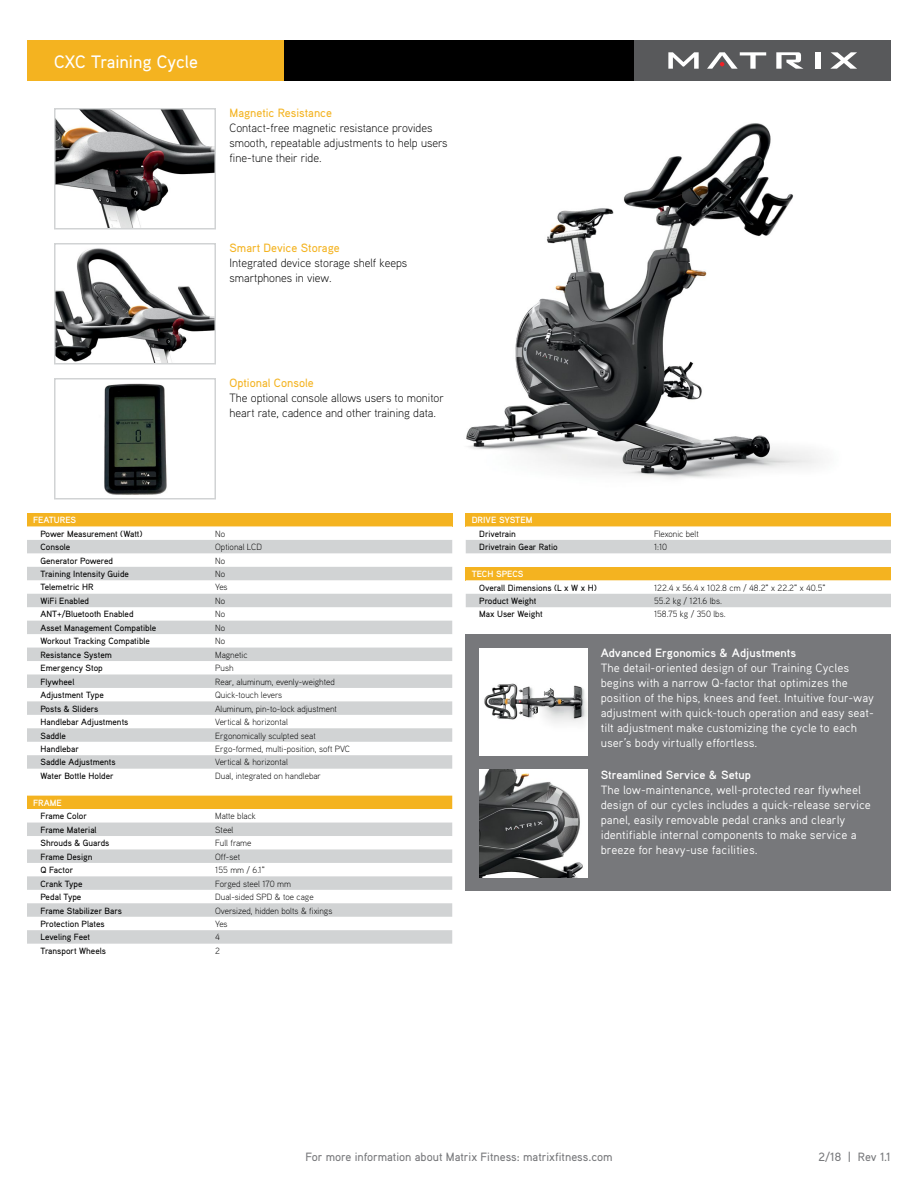
<style>
.page{position:relative;width:918px;height:1188px;background:#fff}
.page>*{position:absolute;margin:0;border:0;box-sizing:border-box;transform-origin:0 0}
.Heading__Product{font:500 18px "Aaux Pro OT";color:#fff}
.Feature_Copy{font:12px/15px "Aaux Pro OT";color:#fff}
.Body_Copy{font:300 12px/15px "Aaux Pro OT";color:#000}
.t1{font:500 12px "Aaux Pro OT";color:#77787b}
.Feature_Heading__Whi{font:700 12px "Aaux Pro OT";color:#fff}
.Body_Heading__Yellow{font:500 12px "Aaux Pro OT";color:#f4b320}
.Spec_Table_Copy__Med{font:500 9px "Aaux Pro OT";color:#000}
.Spec_Table_Copy{font:300 9px "Aaux Pro OT";color:#000}
.Spec_Table_Heading{font:700 9px "Aaux Pro OT";color:#fff}
</style>
<div class="page">
<div style="left:27px;top:40px;width:864px;height:41px;background:#000"></div>
<div style="left:634px;top:40px;width:257px;height:41px;background:#58595b"></div>
<div style="left:27px;top:40px;width:257px;height:41px;background:#f4b320"></div>
<svg style="left:668px;top:52px;width:31px;height:17px"></svg>
<svg style="left:776px;top:52px;width:27px;height:17px"></svg>
<svg style="left:830px;top:52px;width:27px;height:17px"></svg>
<div style="left:815px;top:52px;width:5px;height:17px;background:#fff"></div>
<svg style="left:707px;top:52px;width:59px;height:17px"></svg>
<img style="left:466px;top:123px;width:355px;height:356px">
<div style="left:27px;top:513px;width:425px;height:13px;background:#f4b320"></div>
<svg style="left:27px;top:540px;width:425px;height:229px;fill:#d7d9da"></svg>
<div style="left:27px;top:796px;width:425px;height:13px;background:#f4b320"></div>
<svg style="left:27px;top:822px;width:425px;height:1px"></svg>
<svg style="left:27px;top:823px;width:425px;height:121px;fill:#d1d3d4"></svg>
<div style="left:466px;top:513px;width:425px;height:13px;background:#f4b320"></div>
<svg style="left:466px;top:526px;width:425px;height:27px"></svg>
<div style="left:466px;top:567px;width:425px;height:13px;background:#f4b320"></div>
<svg style="left:466px;top:580px;width:425px;height:28px"></svg>
<img style="left:57px;top:111px;width:156px;height:116px">
<div style="left:54px;top:108px;width:162px;height:122px;border:2px solid #d1d3d4"></div>
<img style="left:57px;top:248px;width:156px;height:113px">
<div style="left:54px;top:243px;width:162px;height:121px;border:2px solid #d1d3d4"></div>
<img style="left:104px;top:383px;width:63px;height:112px">
<div style="left:54px;top:378px;width:162px;height:122px;border:2px solid #d1d3d4"></div>
<div style="left:466px;top:634px;width:425px;height:257px;background:#77787b"></div>
<img style="left:479px;top:648px;width:108px;height:108px">
<img style="left:479px;top:770px;width:108px;height:108px">
<p class="Heading__Product" style="left:54px;top:50px;width:145px">CXC Training Cycle</p>
<p class="Body_Heading__Yellow" style="left:230px;top:106px;width:104px">Magnetic Resistance</p>
<p class="Body_Copy" style="left:230px;top:120px;width:220px">Contact-free magnetic resistance provides smooth, repeatable adjustments to help users fine-tune their ride.</p>
<p class="Body_Heading__Yellow" style="left:230px;top:241px;width:112px">Smart Device Storage</p>
<p class="Body_Copy" style="left:230px;top:255px;width:179px">Integrated device storage shelf keeps smartphones in view.</p>
<p class="Body_Heading__Yellow" style="left:230px;top:376px;width:86px">Optional Console</p>
<p class="Body_Copy" style="left:230px;top:390px;width:216px">The optional console allows users to monitor heart rate, cadence and other training data.</p>
<p class="Spec_Table_Heading" style="left:33px;top:514px;width:45px">FEATURES</p>
<p class="Spec_Table_Copy__Med" style="left:40px;top:528px;width:104px">Power Measurement (Watt)</p>
<p class="Spec_Table_Copy" style="left:215px;top:528px;width:11px">No</p>
<p class="Spec_Table_Copy__Med" style="left:40px;top:541px;width:31px">Console</p>
<p class="Spec_Table_Copy" style="left:215px;top:541px;width:48px">Optional LCD</p>
<p class="Spec_Table_Copy__Med" style="left:40px;top:555px;width:74px">Generator Powered</p>
<p class="Spec_Table_Copy" style="left:215px;top:555px;width:11px">No</p>
<p class="Spec_Table_Copy__Med" style="left:40px;top:568px;width:90px">Training Intensity Guide</p>
<p class="Spec_Table_Copy" style="left:215px;top:568px;width:11px">No</p>
<p class="Spec_Table_Copy__Med" style="left:40px;top:582px;width:55px">Telemetric HR</p>
<p class="Spec_Table_Copy" style="left:215px;top:582px;width:14px">Yes</p>
<p class="Spec_Table_Copy__Med" style="left:40px;top:595px;width:50px">WiFi Enabled</p>
<p class="Spec_Table_Copy" style="left:215px;top:595px;width:11px">No</p>
<p class="Spec_Table_Copy__Med" style="left:40px;top:609px;width:95px">ANT+/Bluetooth Enabled</p>
<p class="Spec_Table_Copy" style="left:215px;top:609px;width:11px">No</p>
<p class="Spec_Table_Copy__Med" style="left:40px;top:622px;width:117px">Asset Management Compatible</p>
<p class="Spec_Table_Copy" style="left:215px;top:622px;width:11px">No</p>
<p class="Spec_Table_Copy__Med" style="left:40px;top:636px;width:111px">Workout Tracking Compatible</p>
<p class="Spec_Table_Copy" style="left:215px;top:636px;width:11px">No</p>
<p class="Spec_Table_Copy__Med" style="left:40px;top:649px;width:73px">Resistance System</p>
<p class="Spec_Table_Copy" style="left:215px;top:649px;width:34px">Magnetic</p>
<p class="Spec_Table_Copy__Med" style="left:40px;top:662px;width:64px">Emergency Stop</p>
<p class="Spec_Table_Copy" style="left:215px;top:662px;width:20px">Push</p>
<p class="Spec_Table_Copy__Med" style="left:40px;top:676px;width:35px">Flywheel</p>
<p class="Spec_Table_Copy" style="left:215px;top:676px;width:121px">Rear, aluminum, evenly-weighted</p>
<p class="Spec_Table_Copy__Med" style="left:40px;top:689px;width:65px">Adjustment Type</p>
<p class="Spec_Table_Copy" style="left:215px;top:689px;width:69px">Quick-touch levers</p>
<p class="Spec_Table_Copy__Med" style="left:40px;top:703px;width:59px">Posts &amp; Sliders</p>
<p class="Spec_Table_Copy" style="left:215px;top:703px;width:123px">Aluminum, pin-to-lock adjustment</p>
<p class="Spec_Table_Copy__Med" style="left:40px;top:716px;width:89px">Handlebar Adjustments</p>
<p class="Spec_Table_Copy" style="left:215px;top:716px;width:74px">Vertical &amp; horizontal</p>
<p class="Spec_Table_Copy__Med" style="left:40px;top:730px;width:27px">Saddle</p>
<p class="Spec_Table_Copy" style="left:215px;top:730px;width:102px">Ergonomically sculpted seat</p>
<p class="Spec_Table_Copy__Med" style="left:40px;top:743px;width:40px">Handlebar</p>
<p class="Spec_Table_Copy" style="left:215px;top:743px;width:136px">Ergo-formed, multi-position, soft PVC</p>
<p class="Spec_Table_Copy__Med" style="left:40px;top:757px;width:77px">Saddle Adjustments</p>
<p class="Spec_Table_Copy" style="left:215px;top:757px;width:74px">Vertical &amp; horizontal</p>
<p class="Spec_Table_Copy__Med" style="left:40px;top:770px;width:75px">Water Bottle Holder</p>
<p class="Spec_Table_Copy" style="left:215px;top:770px;width:107px">Dual, integrated on handlebar</p>
<p class="Spec_Table_Heading" style="left:33px;top:797px;width:30px">FRAME</p>
<p class="Spec_Table_Copy__Med" style="left:40px;top:811px;width:48px">Frame Color</p>
<p class="Spec_Table_Copy" style="left:215px;top:811px;width:42px">Matte black</p>
<p class="Spec_Table_Copy__Med" style="left:40px;top:824px;width:58px">Frame Material</p>
<p class="Spec_Table_Copy" style="left:215px;top:824px;width:20px">Steel</p>
<p class="Spec_Table_Copy__Med" style="left:40px;top:837px;width:70px">Shrouds &amp; Guards</p>
<p class="Spec_Table_Copy" style="left:215px;top:837px;width:38px">Full frame</p>
<p class="Spec_Table_Copy__Med" style="left:40px;top:851px;width:54px">Frame Design</p>
<p class="Spec_Table_Copy" style="left:215px;top:851px;width:26px">Off-set</p>
<p class="Spec_Table_Copy__Med" style="left:40px;top:864px;width:34px">Q Factor</p>
<p class="Spec_Table_Copy" style="left:215px;top:864px;width:51px">155 mm / 6.1"</p>
<p class="Spec_Table_Copy__Med" style="left:40px;top:878px;width:44px">Crank Type</p>
<p class="Spec_Table_Copy" style="left:215px;top:878px;width:77px">Forged steel 170 mm</p>
<p class="Spec_Table_Copy__Med" style="left:40px;top:891px;width:42px">Pedal Type</p>
<p class="Spec_Table_Copy" style="left:215px;top:891px;width:100px">Dual-sided SPD &amp; toe cage</p>
<p class="Spec_Table_Copy__Med" style="left:40px;top:905px;width:83px">Frame Stabilizer Bars</p>
<p class="Spec_Table_Copy" style="left:215px;top:905px;width:119px">Oversized, hidden bolts &amp; fixings</p>
<p class="Spec_Table_Copy__Med" style="left:40px;top:918px;width:66px">Protection Plates</p>
<p class="Spec_Table_Copy" style="left:215px;top:918px;width:14px">Yes</p>
<p class="Spec_Table_Copy__Med" style="left:40px;top:932px;width:51px">Leveling Feet</p>
<p class="Spec_Table_Copy" style="left:215px;top:932px;width:6px">4</p>
<p class="Spec_Table_Copy__Med" style="left:40px;top:945px;width:67px">Transport Wheels</p>
<p class="Spec_Table_Copy" style="left:215px;top:945px;width:6px">2</p>
<p class="Spec_Table_Heading" style="left:472px;top:514px;width:62px">DRIVE SYSTEM</p>
<p class="Spec_Table_Copy__Med" style="left:479px;top:528px;width:38px">Drivetrain</p>
<p class="Spec_Table_Copy" style="left:654px;top:528px;width:46px">Flexonic belt</p>
<p class="Spec_Table_Copy__Med" style="left:479px;top:541px;width:80px">Drivetrain Gear Ratio</p>
<p class="Spec_Table_Copy" style="left:654px;top:541px;width:15px">1:10</p>
<p class="Spec_Table_Heading" style="left:472px;top:568px;width:53px">TECH SPECS</p>
<p class="Spec_Table_Copy__Med" style="left:479px;top:582px;width:119px">Overall Dimensions (L x W x H)</p>
<p class="Spec_Table_Copy" style="left:654px;top:582px;width:173px">122.4 x 56.4 x 102.8 cm / 48.2" x 22.2" x 40.5"</p>
<p class="Spec_Table_Copy__Med" style="left:479px;top:595px;width:59px">Product Weight</p>
<p class="Spec_Table_Copy" style="left:654px;top:595px;width:69px">55.2 kg / 121.6 lbs.</p>
<p class="Spec_Table_Copy__Med" style="left:479px;top:609px;width:65px">Max User Weight</p>
<p class="Spec_Table_Copy" style="left:654px;top:609px;width:73px">158.75 kg / 350 lbs.</p>
<p class="Feature_Heading__Whi" style="left:601px;top:645px;width:197px">Advanced Ergonomics &amp; Adjustments</p>
<p class="Feature_Copy" style="left:601px;top:660px;width:275px">The detail-oriented design of our Training Cycles begins with a narrow Q-factor that optimizes the position of the hips, knees and feet. Intuitive four-way adjustment with quick-touch operation and easy seat&shy;tilt adjustment make customizing the cycle to each user’s body virtually effortless.</p>
<p class="Feature_Heading__Whi" style="left:601px;top:767px;width:152px">Streamlined Service &amp; Setup</p>
<p class="Feature_Copy" style="left:601px;top:782px;width:272px">The low-maintenance, well-protected rear flywheel design of our cycles includes a quick-release service panel, easily removable pedal cranks and clearly identifiable internal components to make service a breeze for heavy-use facilities.</p>
<h2 class="t1" style="left:305px;top:1149px;width:309px">For more information about Matrix Fitness: matrixfitness.com</h2>
<h2 class="t1" style="left:818px;top:1149px;width:74px">2/18 | Rev 1.1</h2>
</div>
